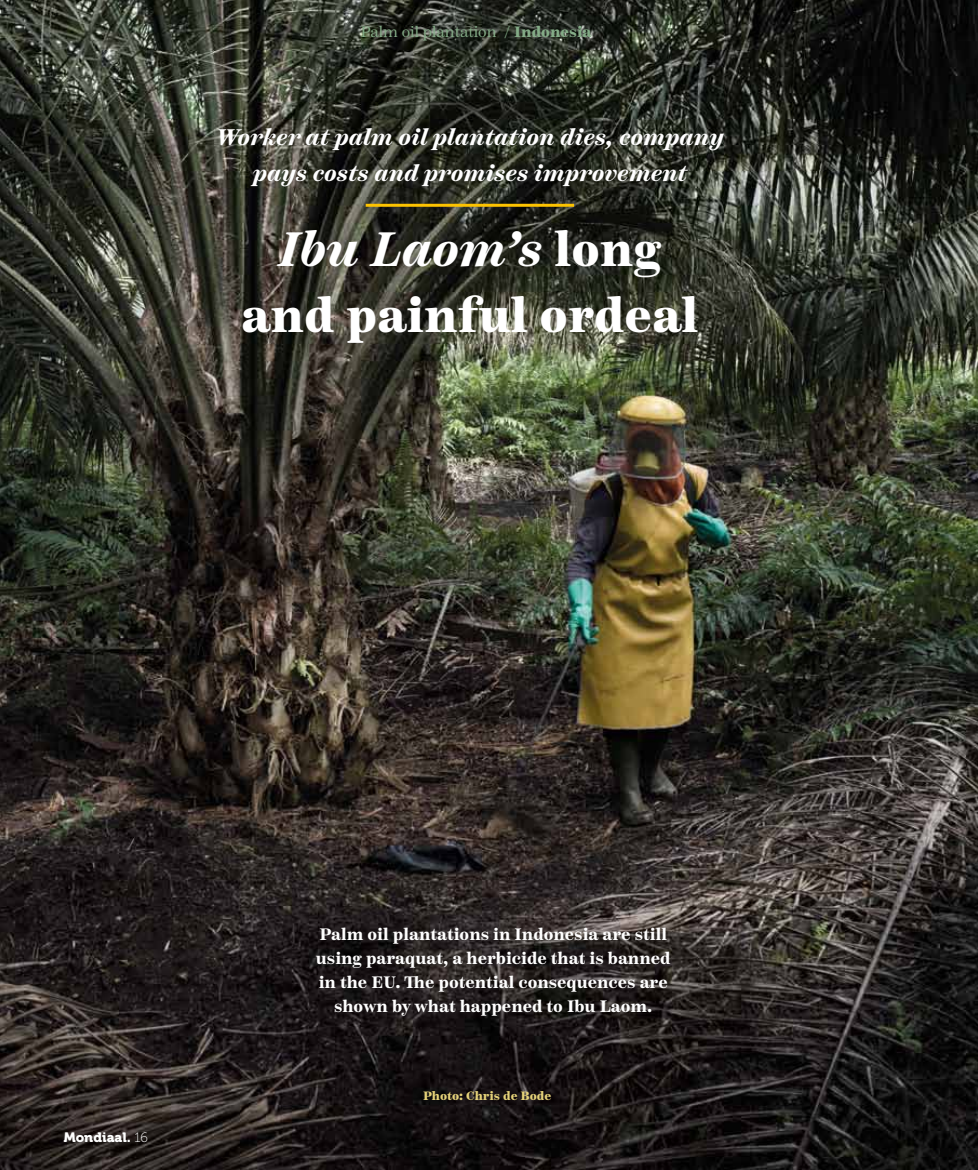
<style>
.page{position:relative;width:978px;height:1170px;background:#fff}
.page>*{position:absolute;margin:0;border:0;box-sizing:border-box;transform-origin:0 0}
.t1{font:900 48px/66px "Scotch Text";color:#fff;text-align:center}
.t2{font:italic 700 22.5px/36px "Scotch Text";color:#fff;text-align:center}
.t3{font:700 16.5px/24px "Scotch Text";color:#fff;text-align:center}
.t4{font:15px "Scotch Text";color:#84ac87}
.t5{font:13.5px "Museo 900";color:#fff}
.t6{font:900 12px "Scotch Text";color:#e5d279}
.s1{font-weight:900}
.s2{font-weight:700;font-style:italic}
.s3{font-family:"Museo 100"}
</style>
<div class="page">
<img style="left:0;top:0;width:978px;height:1169px">
<hr style="left:366px;top:204px;width:208px;height:3px;background:#fdc300">
<p class="t4" style="left:361px;top:23px;width:232px">Palm oil plantation / <span class="s1">Indonesia</span></p>
<h2 class="t2" style="left:216px;top:119px;width:509px">Worker at palm oil plantation dies, company pays costs and promises improvement</h2>
<h1 class="t1" style="left:241px;top:217px;width:459px"><span class="s2">Ibu Laom’s</span> long and painful ordeal</h1>
<p class="t5" style="left:64px;top:1129px;width:86px">Mondiaal. <span class="s3">16</span></p>
<p class="t3" style="left:316px;top:922px;width:356px">Palm oil plantations in Indonesia are still using paraquat, a herbicide that is banned in the EU. The potential consequences are shown by what happened to Ibu Laom.</p>
<p class="t6" style="left:423px;top:1089px;width:130px">Photo: Chris de Bode</p>
</div>
